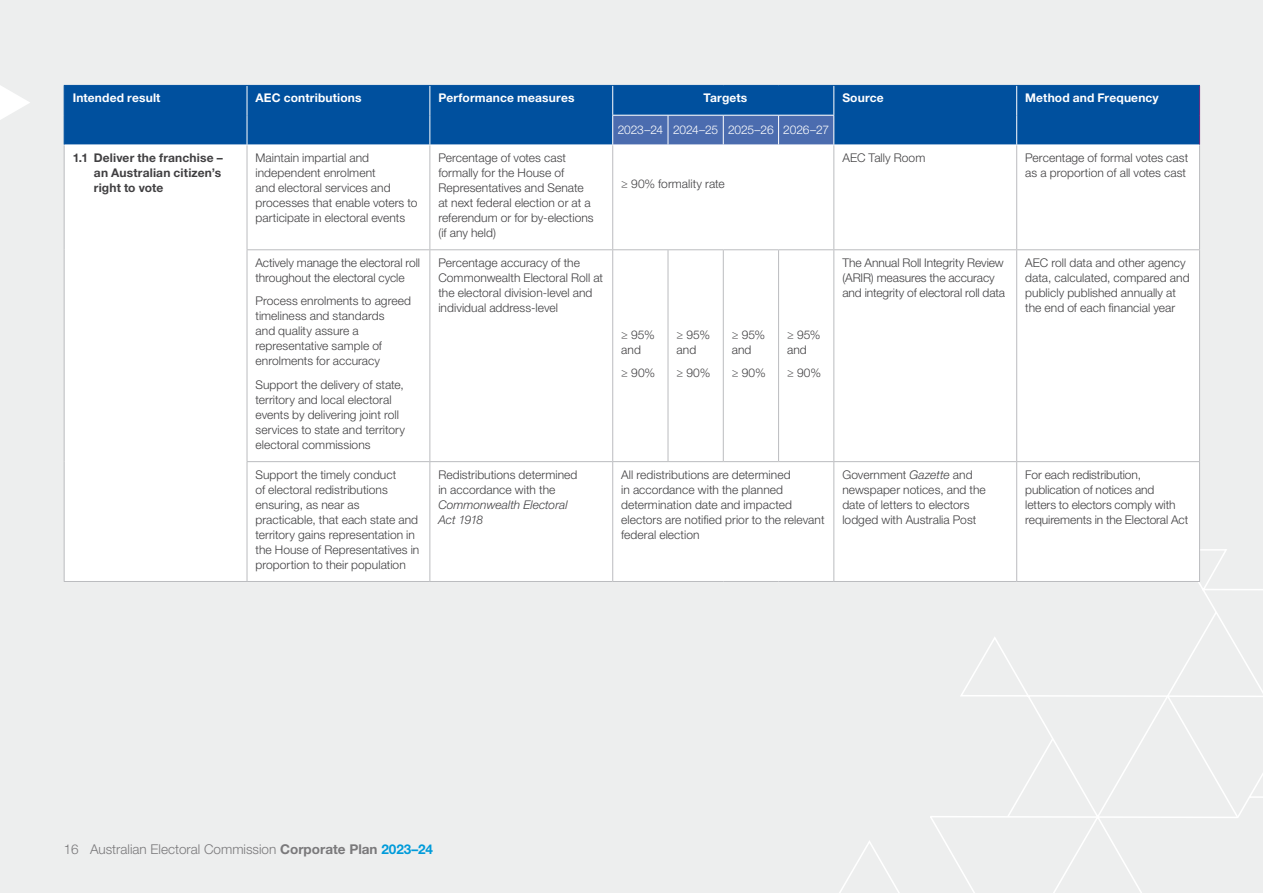
<style>
.page{position:relative;width:1263px;height:893px;background:#edeeee}
.page>*{position:absolute;margin:0;border:0;box-sizing:border-box;transform-origin:0 0}
.t1{font:300 13.5px "Helvetica Neue LT Std";color:#7a797b}
.TABLE_TEXT{font:300 12px/15px "Helvetica Neue LT Std";letter-spacing:.005em;color:#414042}
.TABLE_H1{font:700 12px "Helvetica Neue LT Std";letter-spacing:.015em;color:#fff}
.TABLE_LIST{font:700 12px/15px "Helvetica Neue LT Std";letter-spacing:.01em;color:#414042;text-align:justify}
.TABLE_H1-2{font:300 12px "Helvetica Neue LT Std";letter-spacing:-.015em;color:#fff}
.s1{font-style:italic}
.s2{font-weight:700}
.s3{font-weight:700;color:#009bda}
</style>
<div class="page">
<svg style="left:839px;top:549px;width:424px;height:344px"></svg>
<svg style="left:928px;top:694px;width:335px;height:199px"></svg>
<svg style="left:1006px;top:694px;width:257px;height:125px"></svg>
<div style="left:65px;top:86px;width:1134px;height:59px;background:#00509e"></div>
<div style="left:65px;top:146px;width:1134px;height:435px;background:#fff"></div>
<svg style="left:247px;top:86px;width:1px;height:29px"></svg>
<svg style="left:429px;top:86px;width:1px;height:29px"></svg>
<hr style="left:247px;top:115px;width:1px;height:30px;background:#fff">
<hr style="left:429px;top:115px;width:1px;height:30px;background:#fff">
<hr style="left:64px;top:145px;width:183px;height:1px;background:#fff">
<hr style="left:247px;top:145px;width:183px;height:1px;background:#fff">
<hr style="left:430px;top:145px;width:183px;height:1px;background:#fff">
<svg style="left:1016px;top:86px;width:1px;height:29px"></svg>
<hr style="left:1016px;top:115px;width:1px;height:30px;background:#fff">
<hr style="left:834px;top:145px;width:183px;height:1px;background:#fff">
<hr style="left:1017px;top:145px;width:183px;height:1px;background:#fff">
<svg style="left:612px;top:86px;width:222px;height:59px;background:#2e64aa"></svg>
<hr style="left:613px;top:145px;width:55px;height:1px;background:#fff">
<hr style="left:668px;top:145px;width:55px;height:1px;background:#fff">
<hr style="left:723px;top:145px;width:55px;height:1px;background:#fff">
<hr style="left:778px;top:145px;width:56px;height:1px;background:#fff">
<svg style="left:1199px;top:86px;width:1px;height:29px"></svg>
<hr style="left:1199px;top:115px;width:1px;height:30px;background:#6e267b">
<hr style="left:64px;top:145px;width:1px;height:105px;background:#bbbcbf">
<hr style="left:64px;top:250px;width:1px;height:212px;background:#bbbcbf">
<hr style="left:64px;top:462px;width:1px;height:119px;background:#bbbcbf">
<hr style="left:64px;top:581px;width:183px;height:1px;background:#bbbcbf">
<hr style="left:247px;top:145px;width:1px;height:104px;background:#bbbcbf">
<hr style="left:429px;top:145px;width:1px;height:104px;background:#bbbcbf">
<hr style="left:612px;top:145px;width:1px;height:104px;background:#bbbcbf">
<hr style="left:833px;top:145px;width:1px;height:104px;background:#bbbcbf">
<hr style="left:1016px;top:145px;width:1px;height:104px;background:#bbbcbf">
<hr style="left:1199px;top:145px;width:1px;height:104px;background:#bbbcbf">
<hr style="left:247px;top:249px;width:183px;height:1px;background:#bbbcbf">
<hr style="left:247px;top:250px;width:1px;height:211px;background:#bbbcbf">
<hr style="left:430px;top:249px;width:183px;height:1px;background:#bbbcbf">
<hr style="left:429px;top:250px;width:1px;height:211px;background:#bbbcbf">
<hr style="left:613px;top:249px;width:55px;height:1px;background:#bbbcbf">
<hr style="left:612px;top:250px;width:1px;height:211px;background:#bbbcbf">
<hr style="left:668px;top:249px;width:55px;height:1px;background:#bbbcbf">
<hr style="left:668px;top:250px;width:1px;height:211px;background:#bbbcbf">
<hr style="left:723px;top:249px;width:55px;height:1px;background:#bbbcbf">
<hr style="left:723px;top:250px;width:1px;height:211px;background:#bbbcbf">
<hr style="left:778px;top:249px;width:56px;height:1px;background:#bbbcbf">
<hr style="left:778px;top:250px;width:1px;height:211px;background:#bbbcbf">
<hr style="left:834px;top:249px;width:183px;height:1px;background:#bbbcbf">
<hr style="left:833px;top:250px;width:1px;height:211px;background:#bbbcbf">
<hr style="left:1017px;top:249px;width:183px;height:1px;background:#bbbcbf">
<hr style="left:1016px;top:250px;width:1px;height:211px;background:#bbbcbf">
<hr style="left:1199px;top:250px;width:1px;height:211px;background:#bbbcbf">
<hr style="left:247px;top:461px;width:183px;height:1px;background:#bbbcbf">
<hr style="left:247px;top:462px;width:1px;height:119px;background:#bbbcbf">
<hr style="left:430px;top:461px;width:183px;height:1px;background:#bbbcbf">
<hr style="left:429px;top:462px;width:1px;height:119px;background:#bbbcbf">
<hr style="left:613px;top:461px;width:55px;height:1px;background:#bbbcbf">
<hr style="left:612px;top:462px;width:1px;height:119px;background:#bbbcbf">
<hr style="left:668px;top:461px;width:55px;height:1px;background:#bbbcbf">
<hr style="left:723px;top:461px;width:55px;height:1px;background:#bbbcbf">
<hr style="left:778px;top:461px;width:56px;height:1px;background:#bbbcbf">
<hr style="left:834px;top:461px;width:183px;height:1px;background:#bbbcbf">
<hr style="left:833px;top:462px;width:1px;height:119px;background:#bbbcbf">
<hr style="left:1017px;top:461px;width:183px;height:1px;background:#bbbcbf">
<hr style="left:1016px;top:462px;width:1px;height:119px;background:#bbbcbf">
<hr style="left:1199px;top:462px;width:1px;height:119px;background:#bbbcbf">
<hr style="left:247px;top:581px;width:183px;height:1px;background:#bbbcbf">
<hr style="left:430px;top:581px;width:183px;height:1px;background:#bbbcbf">
<hr style="left:613px;top:581px;width:55px;height:1px;background:#bbbcbf">
<hr style="left:668px;top:581px;width:55px;height:1px;background:#bbbcbf">
<hr style="left:723px;top:581px;width:55px;height:1px;background:#bbbcbf">
<hr style="left:778px;top:581px;width:56px;height:1px;background:#bbbcbf">
<hr style="left:834px;top:581px;width:183px;height:1px;background:#bbbcbf">
<hr style="left:1017px;top:581px;width:183px;height:1px;background:#bbbcbf">
<hr style="left:64px;top:85px;width:183px;height:1px;background:#00509e">
<svg style="left:64px;top:86px;width:1px;height:29px"></svg>
<hr style="left:247px;top:85px;width:183px;height:1px;background:#00509e">
<hr style="left:430px;top:85px;width:183px;height:1px;background:#00509e">
<hr style="left:64px;top:115px;width:1px;height:30px;background:#00509e">
<hr style="left:613px;top:85px;width:55px;height:1px;background:#00509e">
<hr style="left:668px;top:85px;width:55px;height:1px;background:#00509e">
<hr style="left:723px;top:85px;width:55px;height:1px;background:#00509e">
<hr style="left:778px;top:85px;width:56px;height:1px;background:#00509e">
<hr style="left:834px;top:85px;width:183px;height:1px;background:#00509e">
<hr style="left:1017px;top:85px;width:183px;height:1px;background:#00509e">
<svg style="left:0;top:85px;width:30px;height:35px"></svg>
<p class="TABLE_H1" style="left:73px;top:91px;width:89px">Intended result</p>
<p class="TABLE_H1" style="left:255px;top:91px;width:108px">AEC contributions</p>
<p class="TABLE_H1" style="left:438px;top:91px;width:138px">Performance measures</p>
<p class="TABLE_H1" style="left:703px;top:91px;width:45px">Targets</p>
<p class="TABLE_H1" style="left:842px;top:91px;width:43px">Source</p>
<p class="TABLE_H1" style="left:1025px;top:91px;width:135px">Method and Frequency</p>
<p class="TABLE_H1-2" style="left:618px;top:123px;width:47px">2023–24</p>
<p class="TABLE_H1-2" style="left:673px;top:123px;width:47px">2024–25</p>
<p class="TABLE_H1-2" style="left:728px;top:123px;width:47px">2025–26</p>
<p class="TABLE_H1-2" style="left:783px;top:123px;width:47px">2026–27</p>
<p class="TABLE_LIST" style="left:94px;top:150px;width:130px;text-indent:-21px">1.1 Deliver the franchise – an Australian citizen’s right to vote</p>
<p class="TABLE_TEXT" style="left:255px;top:150px;width:163px">Maintain impartial and independent enrolment<br>and electoral services and processes that enable voters to participate in electoral events</p>
<p class="TABLE_TEXT" style="left:438px;top:150px;width:157px">Percentage of votes cast formally for the House of<br>Representatives and Senate at next federal election or at a referendum or for by-elections (if any held)</p>
<p class="TABLE_TEXT" style="left:842px;top:150px;width:84px">AEC Tally Room</p>
<p class="TABLE_TEXT" style="left:1025px;top:150px;width:165px">Percentage of formal votes cast as a proportion of all votes cast</p>
<p class="TABLE_TEXT" style="left:621px;top:176px;width:105px">≥ 90% formality rate</p>
<p class="TABLE_TEXT" style="left:255px;top:255px;width:166px">Actively manage the electoral roll throughout the electoral cycle</p>
<p class="TABLE_TEXT" style="left:255px;top:293px;width:157px">Process enrolments to agreed timeliness and standards<br>and quality assure a representative sample of enrolments for accuracy</p>
<p class="TABLE_TEXT" style="left:255px;top:377px;width:151px">Support the delivery of state, territory and local electoral events by delivering joint roll services to state and territory electoral commissions</p>
<p class="TABLE_TEXT" style="left:438px;top:255px;width:166px">Percentage accuracy of the<br>Commonwealth Electoral Roll at the electoral division-level and individual address-level</p>
<p class="TABLE_TEXT" style="left:621px;top:327px;width:35px">≥ 95% and</p>
<p class="TABLE_TEXT" style="left:621px;top:365px;width:35px">≥ 90%</p>
<p class="TABLE_TEXT" style="left:676px;top:327px;width:35px">≥ 95% and</p>
<p class="TABLE_TEXT" style="left:676px;top:365px;width:35px">≥ 90%</p>
<p class="TABLE_TEXT" style="left:732px;top:327px;width:35px">≥ 95% and</p>
<p class="TABLE_TEXT" style="left:732px;top:365px;width:35px">≥ 90%</p>
<p class="TABLE_TEXT" style="left:787px;top:327px;width:35px">≥ 95% and</p>
<p class="TABLE_TEXT" style="left:787px;top:365px;width:35px">≥ 90%</p>
<p class="TABLE_TEXT" style="left:842px;top:255px;width:164px">The Annual Roll Integrity Review (ARIR) measures the accuracy and integrity of electoral roll data</p>
<p class="TABLE_TEXT" style="left:1025px;top:255px;width:166px">AEC roll data and other agency data, calculated, compared and publicly published annually at the end of each financial year</p>
<p class="TABLE_TEXT" style="left:255px;top:467px;width:165px">Support the timely conduct<br>of electoral redistributions ensuring, as near as practicable, that each state and territory gains representation in the House of Representatives in proportion to their population</p>
<p class="TABLE_TEXT" style="left:438px;top:467px;width:141px">Redistributions determined in accordance with the<br><span class="s1">Commonwealth Electoral<br>Act 1918</span></p>
<p class="TABLE_TEXT" style="left:621px;top:467px;width:205px">All redistributions are determined<br>in accordance with the planned determination date and impacted electors are notified prior to the relevant federal election</p>
<p class="TABLE_TEXT" style="left:842px;top:467px;width:145px">Government <span class="s1">Gazette</span> and newspaper notices, and the date of letters to electors lodged with Australia Post</p>
<p class="TABLE_TEXT" style="left:1025px;top:467px;width:165px">For each redistribution, publication of notices and letters to electors comply with requirements in the Electoral Act</p>
<p class="t1" style="left:64px;top:841px;width:371px">16 Australian Electoral Commission <span class="s2">Corporate Plan</span> <span class="s3">2023–24</span></p>
</div>
